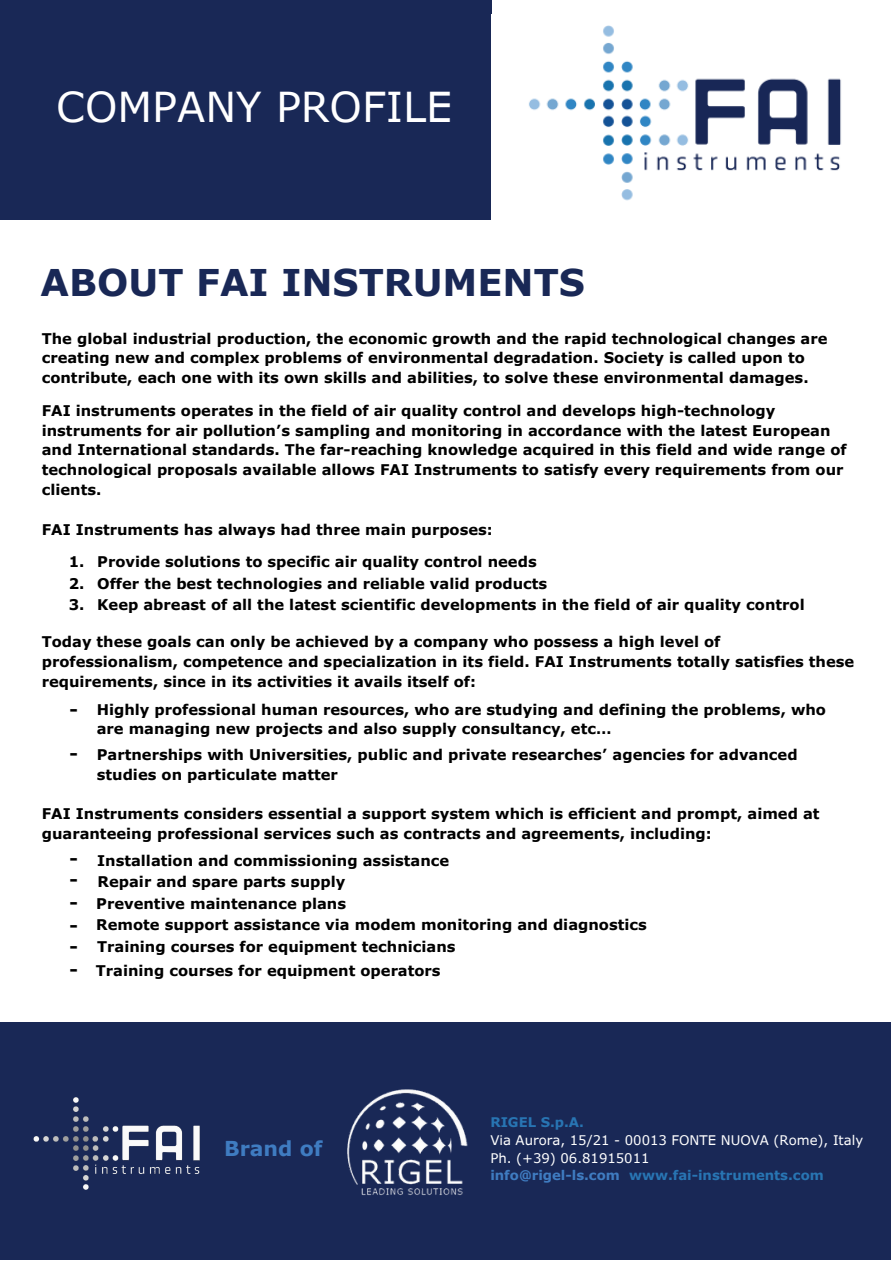
<style>
.page{position:relative;width:894px;height:1264px;background:#fff}
.page>*{position:absolute;margin:0;border:0;box-sizing:border-box;transform-origin:0 0}
.t1{font:41.25px "Verdana Pro";color:#fff}
.t2{font:700 36.75px "Verdana Pro";color:#192856}
.t3{font:700 20.55px "Verdana Pro";color:#3f7cc1}
.t4{font:700 17.7px "Verdana Pro";color:#000}
.t5{font:700 14.7px/19.8px "Verdana Pro";color:#000}
.t6{font:13.2px "Verdana Pro";color:#fff}
.t7{font:700 13.2px "Verdana Pro";color:#2875b3}
.s1{color:#3f7cc1}
</style>
<div class="page">
<div style="left:0;top:1022px;width:890px;height:238px;background:#192856"></div>
<div style="left:0;top:0;width:491px;height:220px;background:#192856"></div>
<img style="left:529px;top:25px;width:312px;height:176px">
<img style="left:347px;top:1089px;width:121px;height:106px">
<img style="left:33px;top:1097px;width:167px;height:93px">
<h4 class="t1" style="left:56px;top:80px;width:397px">COMPANY PROFILE</h4>
<h4 class="t2" style="left:41px;top:259px;width:545px">ABOUT FAI INSTRUMENTS</h4>
<h4 class="t5" style="left:42px;top:328px;width:787px">The global industrial production, the economic growth and the rapid technological changes are creating new and complex problems of environmental degradation. Society is called upon to contribute, each one with its own skills and abilities, to solve these environmental damages.</h4>
<h1 class="t5" style="left:42px;top:400px;width:806px">FAI instruments operates in the field of air quality control and develops high-technology instruments for air pollution’s sampling and monitoring in accordance with the latest European and International standards. The far-reaching knowledge acquired in this field and wide range of technological proposals available allows FAI Instruments to satisfy every requirements from our clients.</h1>
<p class="t5" style="left:42px;top:519px;width:452px">FAI Instruments has always had three main purposes:</p>
<h4 class="t5" style="left:69px;top:551px;width:17px">1.</h4>
<h4 class="t5" style="left:69px;top:573px;width:17px">2.</h4>
<p class="t5" style="left:69px;top:594px;width:17px">3.</p>
<p class="t5" style="left:97px;top:551px;width:441px">Provide solutions to specific air quality control needs</p>
<h4 class="t5" style="left:97px;top:573px;width:451px">Offer the best technologies and reliable valid products</h4>
<p class="t5" style="left:97px;top:594px;width:708px">Keep abreast of all the latest scientific developments in the field of air quality control</p>
<h2 class="t5" style="left:42px;top:631px;width:814px">Today these goals can only be achieved by a company who possess a high level of professionalism, competence and specialization in its field. FAI Instruments totally satisfies these requirements, since in its activities it avails itself of:</h2>
<h4 class="t5" style="left:97px;top:698px;width:730px">Highly professional human resources, who are studying and defining the problems, who are managing new projects and also supply consultancy, etc…</h4>
<h4 class="t5" style="left:97px;top:744px;width:702px">Partnerships with Universities, public and private researches’ agencies for advanced studies on particulate matter</h4>
<h4 class="t5" style="left:42px;top:803px;width:779px">FAI Instruments considers essential a support system which is efficient and prompt, aimed at guaranteeing professional services such as contracts and agreements, including:</h4>
<p class="t4" style="left:69px;top:698px;width:10px">-</p>
<p class="t4" style="left:69px;top:741px;width:10px">-</p>
<p class="t5" style="left:97px;top:850px;width:353px">Installation and commissioning assistance</p>
<p class="t5" style="left:97px;top:871px;width:249px">Repair and spare parts supply</p>
<p class="t5" style="left:96px;top:893px;width:251px">Preventive maintenance plans</p>
<h4 class="t5" style="left:96px;top:914px;width:552px">Remote support assistance via modem monitoring and diagnostics</h4>
<h4 class="t4" style="left:69px;top:846px;width:10px">-</h4>
<h4 class="t4" style="left:69px;top:868px;width:10px">-</h4>
<h4 class="t4" style="left:69px;top:891px;width:10px">-</h4>
<h4 class="t4" style="left:69px;top:914px;width:10px">-</h4>
<p class="t4" style="left:69px;top:934px;width:10px">-</p>
<h4 class="t5" style="left:97px;top:936px;width:360px">Training courses for equipment technicians</h4>
<p class="t4" style="left:69px;top:958px;width:10px">-</p>
<h3 class="t5" style="left:96px;top:960px;width:346px">Training courses for equipment operators</h3>
<p class="t3" style="left:224px;top:1135px;width:100px">Brand of</p>
<h4 class="t7" style="left:490px;top:1114px;width:95px">RIGEL S.p.A.</h4>
<h4 class="t6" style="left:490px;top:1131px;width:374px">Via Aurora, 15/21 - 00013 FONTE NUOVA (Rome), Italy</h4>
<h4 class="t6" style="left:490px;top:1149px;width:161px">Ph. (+39) 06.81915011</h4>
<h4 class="t7" style="left:490px;top:1167px;width:335px"><span class="s1">info@rigel-ls.com</span> www.fai-instruments.com</h4>
</div>
